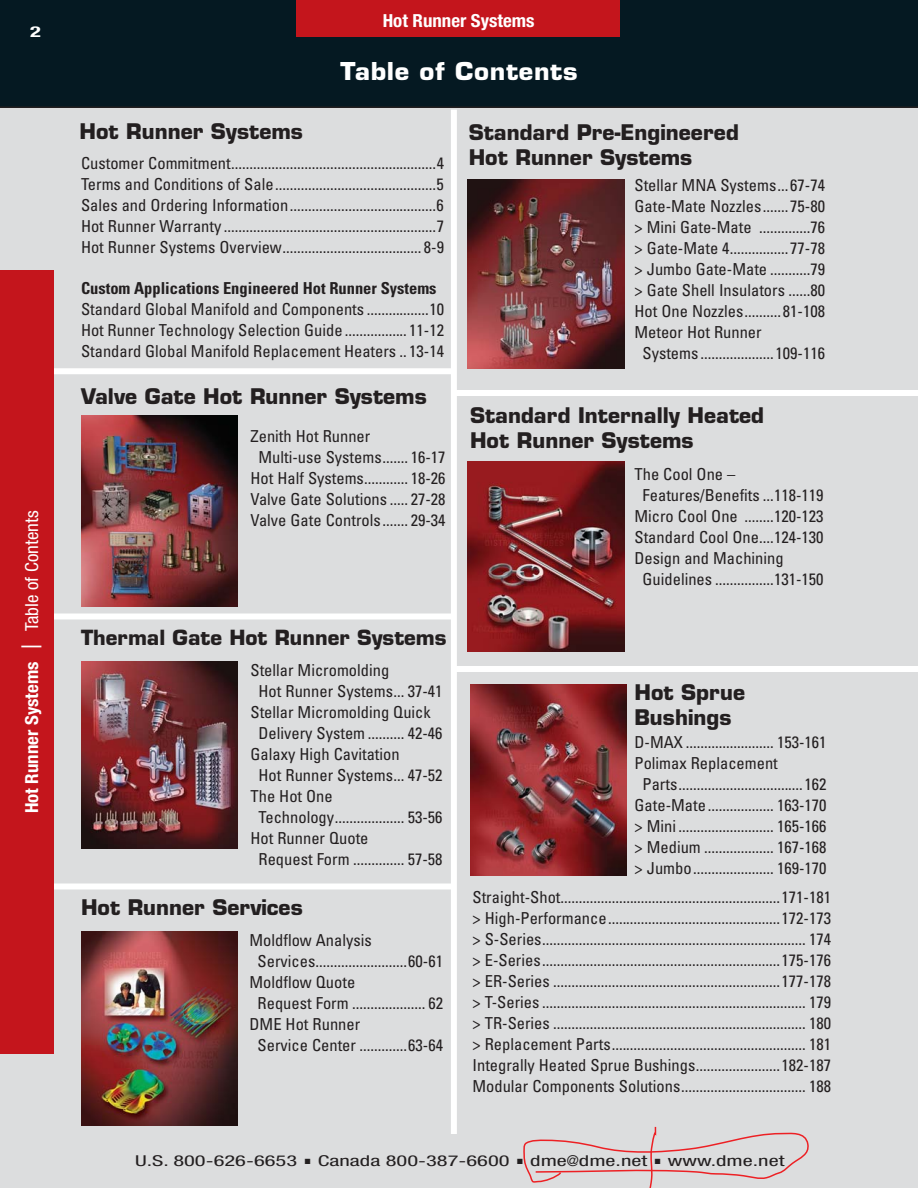
<style>
.page{position:relative;width:918px;height:1188px;background:#fff}
.page>*{position:absolute;margin:0;border:0;box-sizing:border-box;transform-origin:0 0}
.t1{font:700 24px "Eurostile LT Std";letter-spacing:.025em;color:#fff;scale:1.05 1}
.t2{font:700 21px/25.2px "Eurostile LT Std";color:#231f20}
.t3{font:700 20.4px "Eurostile LT Std";color:#231f20}
.t4{font:700 condensed 18px "Helvetica Neue LT Std";color:#fff;scale:1.05 1}
.t5{font:condensed 16.5px/21px "Univers";color:#231f20;text-align:justify}
.t6{font:700 condensed 16.5px "Univers";color:#231f20}
.t7{font:condensed 15px "Helvetica Neue LT Std";color:#231f20;scale:1.5 1}
.t8{font:700 condensed 15px "Helvetica Neue LT Std";color:#fff;scale:1.5 1}
.s1{font-size:27px}
.s2{font-weight:400}
</style>
<div class="page">
<div style="left:0;top:92px;width:918px;height:1096px;background:#dcddde"></div>
<div style="left:0;top:884px;width:456px;height:6px;background:#fff"></div>
<div style="left:0;top:368px;width:454px;height:6px;background:#fff"></div>
<div style="left:0;top:0;width:918px;height:108px;background:#051922"></div>
<div style="left:296px;top:0;width:324px;height:37px;background:#c4151c"></div>
<div style="left:451px;top:110px;width:6px;height:1024px;background:#fff"></div>
<div style="left:456px;top:390px;width:462px;height:6px;background:#fff"></div>
<img style="left:81px;top:415px;width:156px;height:191px">
<img style="left:81px;top:932px;width:156px;height:194px">
<img style="left:81px;top:662px;width:156px;height:186px">
<img style="left:468px;top:461px;width:156px;height:191px">
<img style="left:470px;top:684px;width:156px;height:191px">
<img style="left:468px;top:180px;width:156px;height:188px">
<div style="left:0;top:614px;width:455px;height:6px;background:#fff"></div>
<div style="left:456px;top:666px;width:462px;height:6px;background:#fff"></div>
<div style="left:0;top:270px;width:54px;height:783px;background:#c4151c"></div>
<svg style="left:523px;top:1126px;width:286px;height:62px"></svg>
<p class="t8" style="left:30px;top:26px;width:9px">2</p>
<p class="t4" style="left:25px;top:813px;width:290px;rotate:-90deg">Hot Runner Systems <span class="s1">|</span> <span class="s2">Table of Contents</span></p>
<p class="t4" style="left:383px;top:14px;width:146px">Hot Runner Systems</p>
<h1 class="t1" style="left:340px;top:62px;width:228px">Table of Contents</h1>
<p class="t2" style="left:80px;top:121px;width:225px">Hot Runner Systems</p>
<p class="t5" style="left:81px;top:154px;width:365px">Customer Commitment ........................................................4<br>Terms and Conditions of Sale ............................................5<br>Sales and Ordering Information ........................................6<br>Hot Runner Warranty ..........................................................7<br>Hot Runner Systems Overview ...................................... 8-9</p>
<p class="t6" style="left:81px;top:282px;width:357px">Custom Applications Engineered Hot Runner Systems</p>
<p class="t5" style="left:81px;top:300px;width:365px">Standard Global Manifold and Components .................10<br>Hot Runner Technology Selection Guide ................. 11-12<br>Standard Global Manifold Replacement Heaters .. 13-14</p>
<p class="t2" style="left:81px;top:386px;width:347px">Valve Gate Hot Runner Systems</p>
<p class="t5" style="left:251px;top:427px;width:121px">Zenith Hot Runner</p>
<p class="t5" style="left:259px;top:448px;width:188px">Multi-use Systems ....... 16-17</p>
<p class="t5" style="left:251px;top:469px;width:197px">Hot Half Systems ............ 18-26</p>
<p class="t5" style="left:251px;top:490px;width:196px">Valve Gate Solutions ..... 27-28</p>
<p class="t5" style="left:251px;top:511px;width:196px">Valve Gate Controls ....... 29-34</p>
<p class="t3" style="left:81px;top:629px;width:367px">Thermal Gate Hot Runner Systems</p>
<p class="t5" style="left:251px;top:661px;width:140px">Stellar Micromolding</p>
<p class="t5" style="left:259px;top:682px;width:185px">Hot Runner Systems ... 37-41</p>
<p class="t5" style="left:251px;top:703px;width:182px">Stellar Micromolding Quick</p>
<p class="t5" style="left:259px;top:724px;width:185px">Delivery System .......... 42-46</p>
<p class="t5" style="left:251px;top:745px;width:151px">Galaxy High Cavitation</p>
<p class="t5" style="left:259px;top:766px;width:185px">Hot Runner Systems ... 47-52</p>
<p class="t5" style="left:251px;top:787px;width:84px">The Hot One</p>
<p class="t5" style="left:259px;top:808px;width:185px">Technology ................... 53-56</p>
<p class="t5" style="left:251px;top:829px;width:120px">Hot Runner Quote</p>
<p class="t5" style="left:259px;top:850px;width:185px">Request Form .............. 57-58</p>
<p class="t2" style="left:81px;top:897px;width:223px">Hot Runner Services</p>
<p class="t5" style="left:250px;top:932px;width:124px">Moldflow Analysis</p>
<p class="t5" style="left:258px;top:953px;width:187px">Services .........................60-61</p>
<p class="t5" style="left:250px;top:974px;width:107px">Moldflow Quote</p>
<p class="t5" style="left:258px;top:995px;width:187px">Request Form .................... 62</p>
<p class="t5" style="left:250px;top:1016px;width:112px">DME Hot Runner</p>
<p class="t5" style="left:258px;top:1037px;width:187px">Service Center .............63-64</p>
<p class="t2" style="left:469px;top:122px;width:272px">Standard Pre-Engineered<br>Hot Runner Systems</p>
<p class="t5" style="left:635px;top:176px;width:192px">Stellar MNA Systems ... 67-74</p>
<p class="t5" style="left:635px;top:197px;width:192px">Gate-Mate Nozzles ....... 75-80</p>
<p class="t5" style="left:635px;top:218px;width:192px">&gt; Mini Gate-Mate ..............76</p>
<p class="t5" style="left:635px;top:239px;width:192px">&gt; Gate-Mate 4 ................ 77-78</p>
<p class="t5" style="left:635px;top:260px;width:192px">&gt; Jumbo Gate-Mate ...........79</p>
<p class="t5" style="left:635px;top:281px;width:192px">&gt; Gate Shell Insulators ......80</p>
<p class="t5" style="left:635px;top:302px;width:192px">Hot One Nozzles .......... 81-108</p>
<p class="t5" style="left:635px;top:323px;width:129px">Meteor Hot Runner</p>
<p class="t5" style="left:643px;top:344px;width:184px">Systems .................... 109-116</p>
<p class="t2" style="left:470px;top:405px;width:296px">Standard Internally Heated<br>Hot Runner Systems</p>
<p class="t5" style="left:635px;top:465px;width:103px">The Cool One –</p>
<p class="t5" style="left:643px;top:486px;width:182px">Features/Benefits ...118-119</p>
<p class="t5" style="left:635px;top:507px;width:190px">Micro Cool One ........120-123</p>
<p class="t5" style="left:635px;top:528px;width:191px">Standard Cool One ....124-130</p>
<p class="t5" style="left:635px;top:549px;width:151px">Design and Machining</p>
<p class="t5" style="left:643px;top:570px;width:182px">Guidelines ................131-150</p>
<p class="t2" style="left:635px;top:681px;width:112px">Hot Sprue<br>Bushings</p>
<p class="t5" style="left:635px;top:734px;width:194px">D-MAX ........................ 153-161</p>
<p class="t5" style="left:635px;top:755px;width:145px">Polimax Replacement</p>
<p class="t5" style="left:643px;top:776px;width:185px">Parts ..................................162</p>
<p class="t5" style="left:635px;top:797px;width:194px">Gate-Mate .................. 163-170</p>
<p class="t5" style="left:635px;top:818px;width:193px">&gt; Mini .......................... 165-166</p>
<p class="t5" style="left:635px;top:839px;width:193px">&gt; Medium ................... 167-168</p>
<p class="t5" style="left:635px;top:860px;width:193px">&gt; Jumbo ...................... 169-170</p>
<p class="t5" style="left:473px;top:889px;width:360px">Straight-Shot............................................................171-181 &gt; High-Performance ...............................................172-173 &gt; S-Series ........................................................................ 174 &gt; E-Series .................................................................175-176 &gt; ER-Series ..............................................................177-178 &gt; T-Series ........................................................................ 179 &gt; TR-Series ..................................................................... 180 &gt; Replacement Parts ..................................................... 181<br>Integrally Heated Sprue Bushings .......................182-187<br>Modular Components Solutions .................................. 188</p>
<p class="t7" style="left:135px;top:1155px;width:434px">U.S. 800-626-6653 ■ Canada 800-387-6600 ■ dme@dme.net ■ www.dme.net</p>
</div>
